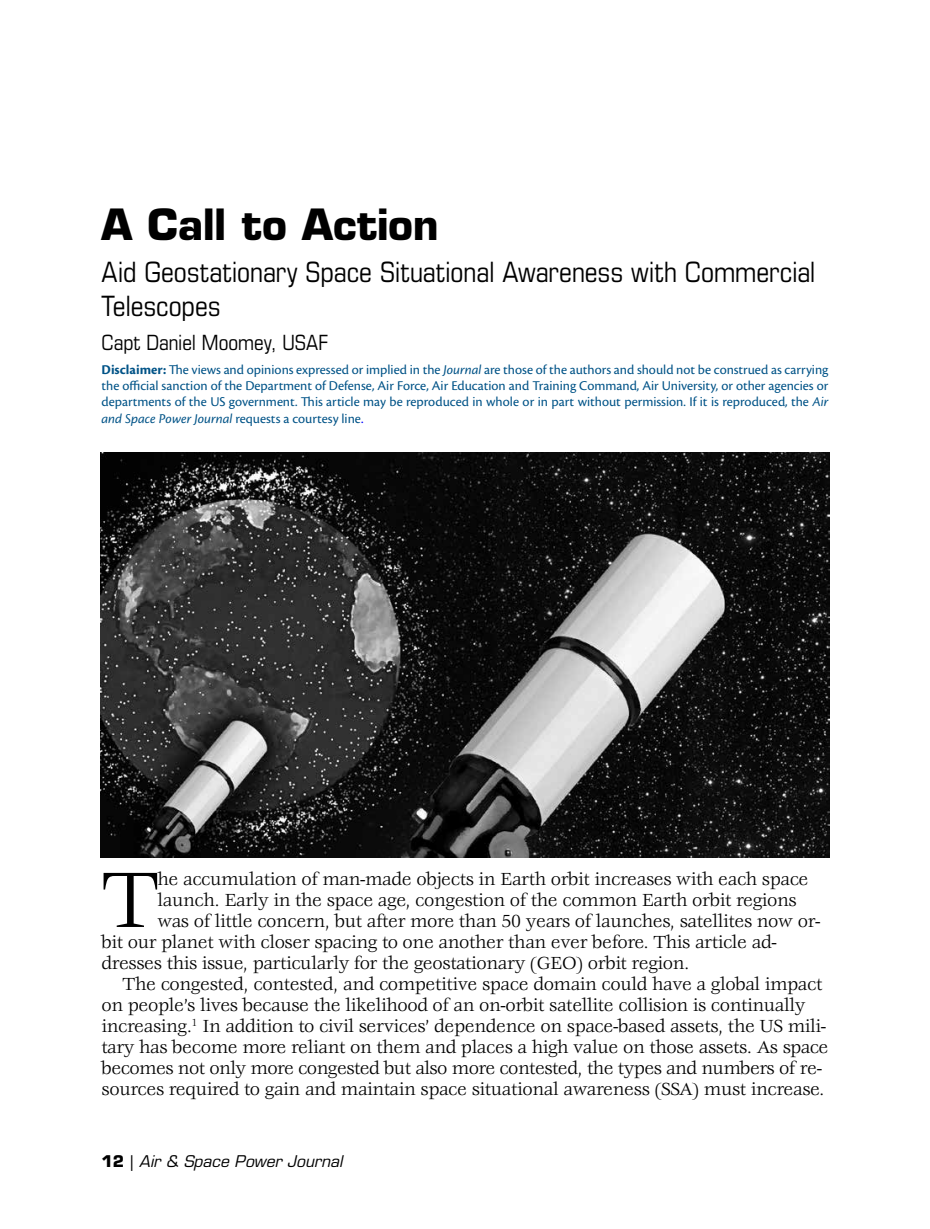
<style>
.page{position:relative;width:930px;height:1229px;background:#fff}
.page>*{position:absolute;margin:0;border:0;box-sizing:border-box;transform-origin:0 0}
.t1{font:86.27px "Veljovic Std";color:#000}
.t2{font:700 42px "Eurostile LT Std";color:#000}
.t3{font:condensed 28px/33.6px "Eurostile LT Std";letter-spacing:-.005em;color:#000}
.t4{font:condensed 21px "Eurostile LT Std";color:#000}
.t5{font:19.25px "Veljovic Std";letter-spacing:-.02em;color:#000}
.t6{font:italic 15.75px "Eurostile LT Std";color:#000}
.t7{font:14px/15.8px "Cronos Pro";color:#005387;text-align:justify}
.s1{font-weight:700}
.s2{font-style:italic}
.s3{color:#00f}
.s4{font-weight:700;font-style:normal}
.s5{font-style:normal}
</style>
<div class="page">
<img style="left:100px;top:452px;width:729px;height:405px">
<h2 class="t2" style="left:102px;top:199px;width:338px">A Call to Action</h2>
<h3 class="t3" style="left:102px;top:255px;width:715px">Aid Geostationary Space Situational Awareness with Commercial<br>Telescopes</h3>
<p class="t4" style="left:102px;top:330px;width:228px">Capt Daniel Moomey, USAF</p>
<p class="t7" style="left:102px;top:362px;width:728px"><span class="s1">Disclaimer:</span> The views and opinions expressed or implied in the <span class="s2">Journal</span> are those of the authors and should not be construed as carrying the official sanction of the Department of Defense, Air Force, Air Education and Training Command, Air University, or other agencies or departments of the US government. This article may be reproduced in whole or in part without permission. If it is reproduced, the <span class="s2">Air</span></p>
<p class="t7" style="left:102px;top:411px;width:263px"><span class="s2">and Space Power Journal</span> requests a courtesy line<span class="s3">.</span></p>
<h1 class="t1" style="left:102px;top:853px;width:59px">T</h1>
<p class="t5" style="left:157px;top:868px;width:652px">he accumulation of man-made objects in Earth orbit increases with each space</p>
<p class="t5" style="left:157px;top:889px;width:640px">launch. Early in the space age, congestion of the common Earth orbit regions</p>
<p class="t5" style="left:157px;top:910px;width:664px">was of little concern, but after more than 50 years of launches, satellites now or-</p>
<p class="t5" style="left:101px;top:931px;width:676px">bit our planet with closer spacing to one another than ever before. This article ad-</p>
<p class="t5" style="left:101px;top:952px;width:589px">dresses this issue, particularly for the geostationary (GEO) orbit region.</p>
<p class="t5" style="left:123px;top:973px;width:701px">The congested, contested, and competitive space domain could have a global impact</p>
<p class="t5" style="left:101px;top:994px;width:705px">on people’s lives because the likelihood of an on-orbit satellite collision is continually</p>
<p class="t5" style="left:101px;top:1015px;width:725px">increasing.<sup>1</sup> In addition to civil services’ dependence on space-based assets, the US mili-</p>
<p class="t5" style="left:101px;top:1036px;width:728px">tary has become more reliant on them and places a high value on those assets. As space</p>
<p class="t5" style="left:101px;top:1057px;width:721px">becomes not only more congested but also more contested, the types and numbers of re-</p>
<p class="t5" style="left:101px;top:1078px;width:724px">sources required to gain and maintain space situational awareness (SSA) must increase.</p>
<p class="t6" style="left:102px;top:1152px;width:242px"><span class="s4">12</span> <span class="s5">|</span> Air &amp; Space Power Journal</p>
</div>
